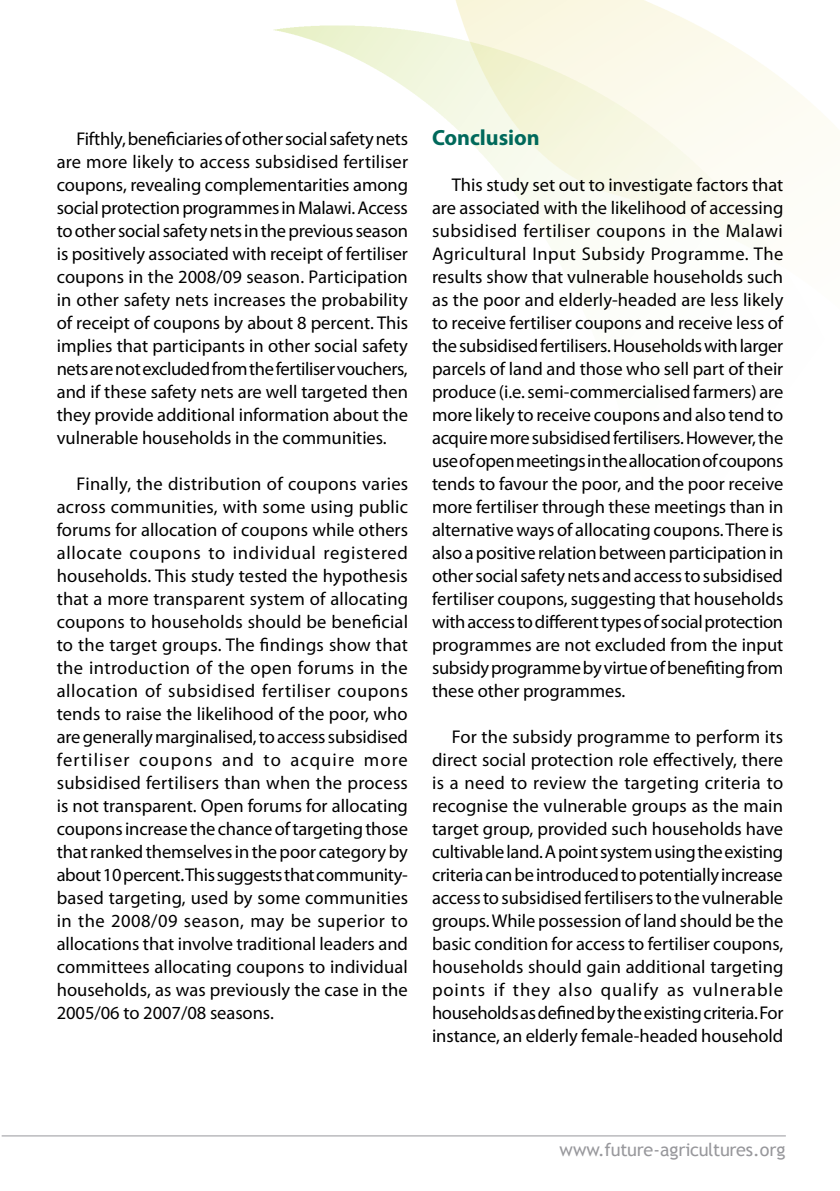
<style>
.page{position:relative;width:840px;height:1191px;background:#fff}
.page>*{position:absolute;margin:0;border:0;box-sizing:border-box;transform-origin:0 0}
.t1{font:700 22px "Myriad Pro";letter-spacing:-.005em;color:#00695b}
.t2{font:18.4px/23px "Myriad Pro";letter-spacing:-.005em;color:#000;text-align:justify}
.t3{font:18px "Trebuchet MS";letter-spacing:-.015em;color:#98989c}
</style>
<div class="page">
<hr style="left:2px;top:1135px;width:783px;height:1px;background:#98989c">
<img style="left:273px;top:22px;width:566px;height:382px">
<p class="t2" style="left:57px;top:127px;width:353px;text-indent:20px">Fifthly, beneficiaries of other social safety nets are more likely to access subsidised fertiliser coupons, revealing complementarities among social protection programmes in Malawi. Access to other social safety nets in the previous season is positively associated with receipt of fertiliser coupons in the 2008/09 season. Participation in other safety nets increases the probability of receipt of coupons by about 8 percent. This implies that participants in other social safety nets are not excluded from the fertiliser vouchers, and if these safety nets are well targeted then they provide additional information about the vulnerable households in the communities.</p>
<p class="t2" style="left:57px;top:472px;width:353px;text-indent:20px">Finally, the distribution of coupons varies across communities, with some using public forums for allocation of coupons while others allocate coupons to individual registered households. This study tested the hypothesis that a more transparent system of allocating coupons to households should be beneficial to the target groups. The findings show that the introduction of the open forums in the allocation of subsidised fertiliser coupons tends to raise the likelihood of the poor, who are generally marginalised, to access subsidised fertiliser coupons and to acquire more subsidised fertilisers than when the process is not transparent. Open forums for allocating coupons increase the chance of targeting those that ranked themselves in the poor category by about 10 percent. This suggests that community&shy;based targeting, used by some communities in the 2008/09 season, may be superior to allocations that involve traditional leaders and committees allocating coupons to individual households, as was previously the case in the 2005/06 to 2007/08 seasons.</p>
<p class="t1" style="left:432px;top:123px;width:109px">Conclusion</p>
<p class="t2" style="left:432px;top:173px;width:353px;text-indent:20px">This study set out to investigate factors that are associated with the likelihood of accessing subsidised fertiliser coupons in the Malawi Agricultural Input Subsidy Programme. The results show that vulnerable households such as the poor and elderly-headed are less likely to receive fertiliser coupons and receive less of the subsidised fertilisers. Households with larger parcels of land and those who sell part of their produce (i.e. semi-commercialised farmers) are more likely to receive coupons and also tend to acquire more subsidised fertilisers. However, the use of open meetings in the allocation of coupons tends to favour the poor, and the poor receive more fertiliser through these meetings than in alternative ways of allocating coupons. There is also a positive relation between participation in other social safety nets and access to subsidised fertiliser coupons, suggesting that households with access to different types of social protection programmes are not excluded from the input subsidy programme by virtue of benefiting from these other programmes.</p>
<p class="t2" style="left:432px;top:725px;width:353px;text-indent:20px">For the subsidy programme to perform its direct social protection role effectively, there is a need to review the targeting criteria to recognise the vulnerable groups as the main target group, provided such households have cultivable land. A point system using the existing criteria can be introduced to potentially increase access to subsidised fertilisers to the vulnerable groups. While possession of land should be the basic condition for access to fertiliser coupons, households should gain additional targeting points if they also qualify as vulnerable households as defined by the existing criteria. For instance, an elderly female-headed household</p>
<p class="t3" style="left:559px;top:1139px;width:227px">www.future-agricultures.org</p>
</div>
